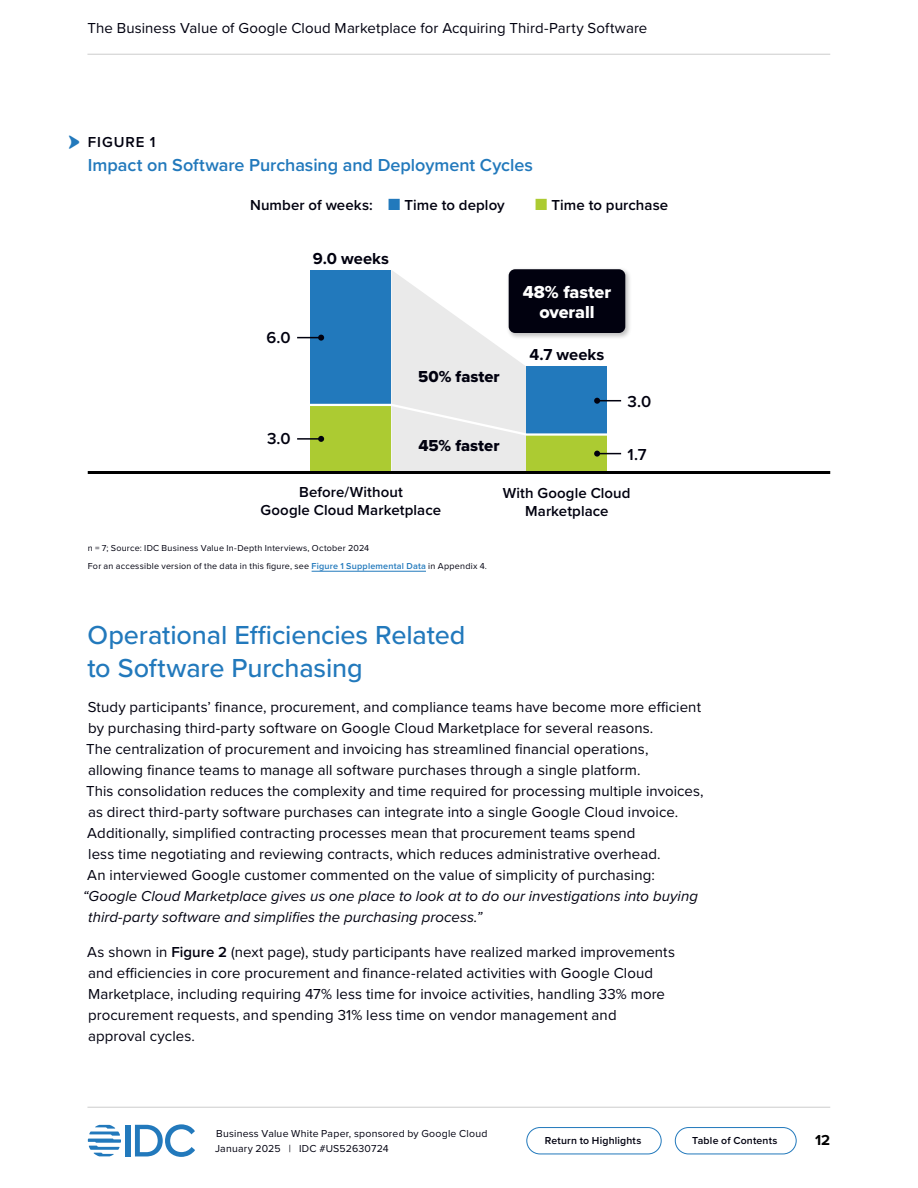
<style>
.page{position:relative;width:918px;height:1188px;background:#fff}
.page>*{position:absolute;margin:0;border:0;box-sizing:border-box;transform-origin:0 0}
.t1{font:500 27px/33px "Proxima Nova";letter-spacing:-.005em;color:#2279bc}
.Figure_Heading{font:600 18px "Proxima Nova";letter-spacing:-.005em;color:#2279bc}
.Figure_Flag{font:18px "Proxima Nova Extrabld";letter-spacing:-.005em;color:#fff}
.Figure_Flag-2{font:16.5px "Proxima Nova Extrabld";letter-spacing:.005em;color:#01010f}
.Figure_Total{font:700 16.5px "Proxima Nova";letter-spacing:.005em;color:#01010f}
.Figure_Value__right_align{font:600 16.5px "Proxima Nova";color:#01010f}
.Figure_Value__left_align{font:600 16.5px "Proxima Nova";color:#01010f}
.Body_Text{font:15px/21px "Proxima Nova";letter-spacing:.005em;color:#01010f}
.Body_Text-2{font:italic 15px "Proxima Nova";letter-spacing:.005em;color:#01010f}
.Figure_Label__centered{font:600 15px/18px "Proxima Nova";letter-spacing:.005em;color:#01010f;text-align:center}
.Figure_Key{font:600 15px "Proxima Nova";letter-spacing:.005em;color:#01010f}
.Figure_Number{font:600 15px "Proxima Nova";letter-spacing:.06em;color:#01010f}
.t2{font:700 15px "Proxima Nova";color:#000}
.H3_-_BV_Highlights_Title{font:13.5px "IDC Chevron Bullet";color:#2279bc}
.t3{font:10.5px/15px "Proxima Nova";letter-spacing:.02em;color:#01010f}
.t4{font:600 10.5px "Proxima Nova";letter-spacing:.015em;color:#01010f}
.Figure_Supplemental_Data_Note{font:9px "Proxima Nova";letter-spacing:.025em;color:#01010f}
.Figure_Notes_and_Sources{font:9px "Proxima Nova";letter-spacing:.025em;color:#01010f}
.s1{font-weight:400;font-size:19.5px;color:#2279bc}
.s2{font-weight:400;font-size:19.5px;color:#accb32}
.s3{font-weight:600;color:#2279bc}
.s4{font-weight:600}
</style>
<div class="page">
<div style="left:126px;top:1125px;width:5px;height:31px;background:#2279bc"></div>
<svg style="left:135px;top:1124px;width:60px;height:33px"></svg>
<svg style="left:88px;top:1125px;width:33px;height:31px"></svg>
<hr style="left:87px;top:54px;width:743px;height:1px;background:#ccc">
<hr style="left:87px;top:1107px;width:743px;height:1px;background:#ccc">
<div style="left:675px;top:1127px;width:122px;height:27px;border:1px solid #2279bc;border-radius:13px"></div>
<div style="left:526px;top:1127px;width:136px;height:27px;border:1px solid #2279bc;border-radius:13px"></div>
<hr style="left:312px;top:571px;width:114px;height:1px;background:#2279bc">
<hr style="left:88px;top:471px;width:742px;height:3px;background:#000">
<div style="left:506px;top:267px;width:126px;height:73px;background:#000;opacity:.25"></div>
<div style="left:509px;top:269px;width:116px;height:64px;background:#01010f;border-radius:6px"></div>
<svg style="left:297px;top:270px;width:326px;height:201px"></svg>
<p class="Body_Text" style="left:87px;top:17px;width:561px">The Business Value of Google Cloud Marketplace for Acquiring Third-Party Software</p>
<h3 class="H3_-_BV_Highlights_Title" style="left:68px;top:135px;width:15px">•</h3>
<p class="Figure_Number" style="left:88px;top:131px;width:69px">FIGURE 1</p>
<p class="Figure_Heading" style="left:88px;top:152px;width:446px">Impact on Software Purchasing and Deployment Cycles</p>
<p class="Figure_Key" style="left:250px;top:194px;width:256px">Number of weeks: <span class="s1">■</span> Time to deploy</p>
<p class="Figure_Key" style="left:535px;top:194px;width:135px"><span class="s2">■</span> Time to purchase</p>
<p class="Figure_Total" style="left:313px;top:246px;width:78px">9.0 weeks</p>
<p class="Figure_Value__right_align" style="left:267px;top:325px;width:26px">6.0</p>
<p class="Figure_Value__right_align" style="left:267px;top:426px;width:25px">3.0</p>
<p class="Figure_Flag-2" style="left:418px;top:364px;width:83px">50% faster</p>
<p class="Figure_Flag-2" style="left:418px;top:433px;width:83px">45% faster</p>
<p class="Figure_Flag" style="left:523px;top:279px;width:90px">48% faster</p>
<p class="Figure_Flag" style="left:539px;top:298px;width:57px">overall</p>
<p class="Figure_Total" style="left:530px;top:342px;width:76px">4.7 weeks</p>
<p class="Figure_Value__left_align" style="left:628px;top:389px;width:25px">3.0</p>
<p class="Figure_Value__left_align" style="left:628px;top:442px;width:20px">1.7</p>
<p class="Figure_Label__centered" style="left:261px;top:482px;width:182px">Before/Without<br>Google Cloud Marketplace</p>
<p class="Figure_Label__centered" style="left:503px;top:484px;width:129px">With Google Cloud<br>Marketplace</p>
<p class="Figure_Notes_and_Sources" style="left:88px;top:541px;width:283px">n = 7; Source: IDC Business Value In-Depth Interviews, October 2024</p>
<p class="Figure_Supplemental_Data_Note" style="left:88px;top:559px;width:401px">For an accessible version of the data in this figure, see <span class="s3">Figure 1 Supplemental Data</span> in Appendix 4.</p>
<h3 class="t1" style="left:87px;top:618px;width:379px">Operational Efficiencies Related to Software Purchasing</h3>
<p class="Body_Text" style="left:88px;top:696px;width:615px">Study participants’ finance, procurement, and compliance teams have become more efficient</p>
<p class="Body_Text" style="left:88px;top:717px;width:567px">by purchasing third-party software on Google Cloud Marketplace for several reasons.</p>
<p class="Body_Text" style="left:86px;top:738px;width:564px">The centralization of procurement and invoicing has streamlined financial operations,</p>
<p class="Body_Text" style="left:88px;top:759px;width:554px">allowing finance teams to manage all software purchases through a single platform.</p>
<p class="Body_Text" style="left:86px;top:780px;width:619px">This consolidation reduces the complexity and time required for processing multiple invoices,</p>
<p class="Body_Text" style="left:88px;top:801px;width:592px">as direct third-party software purchases can integrate into a single Google Cloud invoice.</p>
<p class="Body_Text" style="left:87px;top:822px;width:550px">Additionally, simplified contracting processes mean that procurement teams spend</p>
<p class="Body_Text" style="left:88px;top:843px;width:574px">less time negotiating and reviewing contracts, which reduces administrative overhead.</p>
<p class="Body_Text" style="left:87px;top:864px;width:569px">An interviewed Google customer commented on the value of simplicity of purchasing:</p>
<p class="Body_Text-2" style="left:83px;top:885px;width:617px">“Google Cloud Marketplace gives us one place to look at to do our investigations into buying</p>
<p class="Body_Text-2" style="left:88px;top:906px;width:396px">third-party software and simplifies the purchasing process.”</p>
<p class="Body_Text" style="left:87px;top:941px;width:589px">As shown in <span class="s4">Figure 2</span> (next page), study participants have realized marked improvements and efficiencies in core procurement and finance-related activities with Google Cloud Marketplace, including requiring 47% less time for invoice activities, handling 33% more procurement requests, and spending 31% less time on vendor management and approval cycles.</p>
<p class="t3" style="left:215px;top:1126px;width:274px">Business Value White Paper, sponsored by Google Cloud<br>January 2025 | IDC #US52630724</p>
<p class="t4" style="left:545px;top:1133px;width:98px">Return to Highlights</p>
<p class="t4" style="left:692px;top:1133px;width:87px">Table of Contents</p>
<p class="t2" style="left:815px;top:1129px;width:17px">12</p>
</div>
